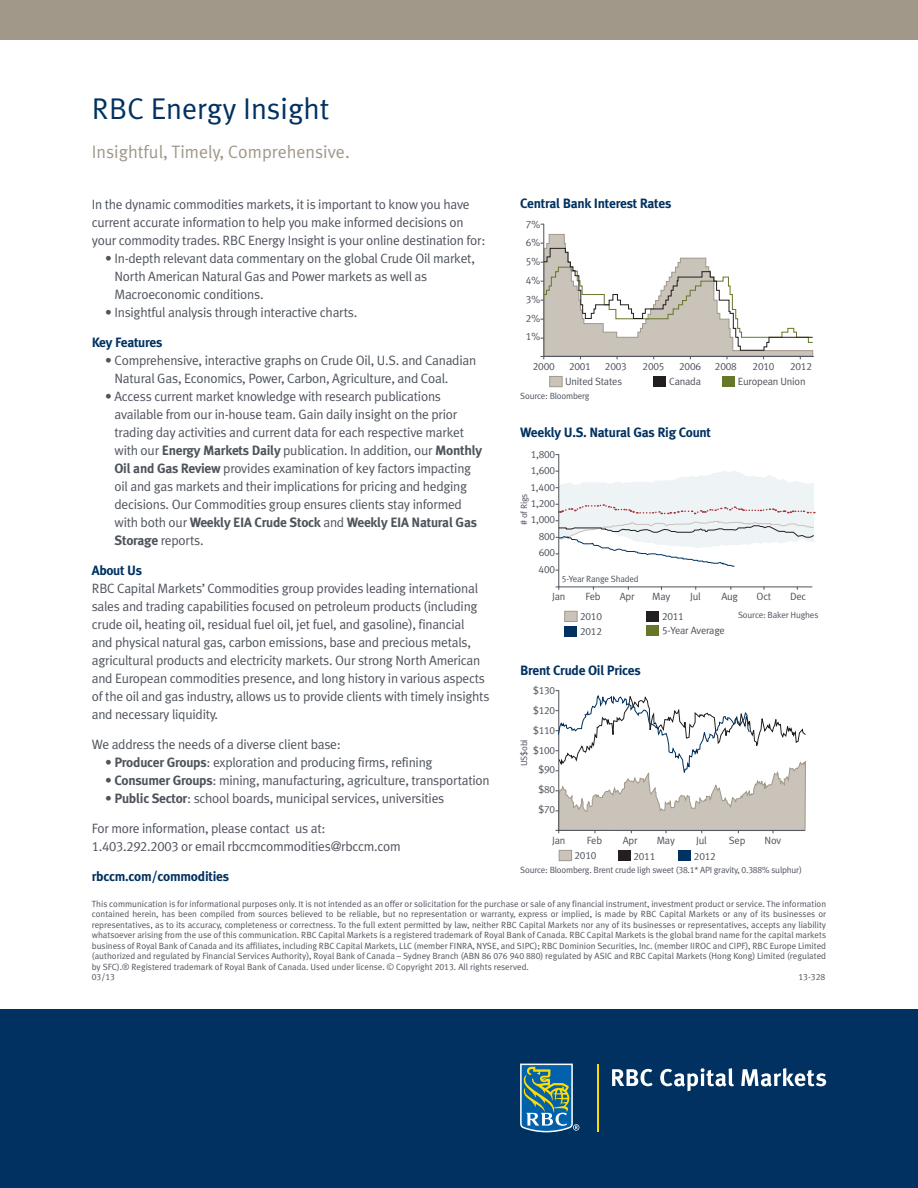
<style>
.page{position:relative;width:918px;height:1188px;background:#fff}
.page>*{position:absolute;margin:0;border:0;box-sizing:border-box;transform-origin:0 0}
.t1{font:30px "Meta Plus Normal";color:#003160}
.t2{font:18px "Meta Plus Normal";color:#a1988a}
.t3{font:13.5px/18px "Meta Plus Normal";letter-spacing:-.02em;color:#4e535c}
.t4{font:700 13.5px "Meta Plus";letter-spacing:-.02em;color:#003160}
.t5{font:700 13.5px "Meta Plus";letter-spacing:-.02em;color:#4e535c}
.t6{font:10.5px/16.4px "Meta Plus Normal Caps";letter-spacing:-.02em;color:#4e535c;text-align:justify}
.t7{font:10.5px "Meta Plus Normal";letter-spacing:-.02em;color:#4e535c}
.t8{font:9px/10.5px "Meta Plus Normal";letter-spacing:-.02em;color:#4e535c;text-align:justify}
.t9{font:9px "Meta Plus Normal Caps";color:#4e535c}
.s1{font-family:"Meta Plus";font-weight:700}
.s2{font-family:"Meta Plus Normal";font-weight:400}
.s3{font-family:"Meta Plus Normal Caps"}
</style>
<div class="page">
<div style="left:0;top:1010px;width:918px;height:178px;background:#003160"></div>
<div style="left:0;top:0;width:918px;height:40px;background:#a1988a"></div>
<svg style="left:520px;top:1064px;width:59px;height:68px;background:#4b8492"></svg>
<hr style="left:598px;top:1064px;width:1px;height:68px;background:#ffdc01">
<svg style="left:612px;top:1069px;width:41px;height:17px"></svg>
<svg style="left:660px;top:1068px;width:74px;height:23px"></svg>
<svg style="left:741px;top:1068px;width:85px;height:19px"></svg>
<svg style="left:541px;top:223px;width:273px;height:136px"></svg>
<div style="left:549px;top:376px;width:14px;height:11px;background:#c9c3ba;border:1px solid #a1988a"></div>
<div style="left:654px;top:376px;width:12px;height:11px;background:#231f20"></div>
<div style="left:723px;top:376px;width:12px;height:11px;background:#667729"></div>
<div style="left:564px;top:611px;width:14px;height:11px;background:#c9c3ba;border:1px solid #a1988a"></div>
<div style="left:647px;top:611px;width:12px;height:10px;background:#231f20"></div>
<div style="left:647px;top:626px;width:12px;height:10px;background:#667729"></div>
<svg style="left:556px;top:454px;width:259px;height:136px"></svg>
<div style="left:565px;top:626px;width:12px;height:10px;background:#003160"></div>
<div style="left:559px;top:850px;width:13px;height:11px;background:#c9c3ba;border:1px solid #a1988a"></div>
<div style="left:618px;top:851px;width:12px;height:10px;background:#231f20"></div>
<div style="left:679px;top:851px;width:12px;height:10px;background:#003160"></div>
<svg style="left:556px;top:690px;width:250px;height:143px"></svg>
<h1 class="t1" style="left:92px;top:91px;width:239px">RBC Energy Insight</h1>
<h2 class="t2" style="left:92px;top:142px;width:260px">Insightful, Timely, Comprehensive.</h2>
<p class="t3" style="left:92px;top:195px;width:395px">In the dynamic commodities markets, it is important to know you have current accurate information to help you make informed decisions on your commodity trades. RBC Energy Insight is your online destination for:</p>
<p class="t3" style="left:115px;top:249px;width:362px;text-indent:-9px">• In-depth relevant data commentary on the global Crude Oil market,<br>North American Natural Gas and Power markets as well as<br>Macroeconomic conditions.</p>
<p class="t3" style="left:105px;top:303px;width:254px">• Insightful analysis through interactive charts.</p>
<p class="t4" style="left:92px;top:334px;width:72px">Key Features</p>
<p class="t3" style="left:115px;top:351px;width:363px;text-indent:-9px">• Comprehensive, interactive graphs on Crude Oil, U.S. and Canadian<br>Natural Gas, Economics, Power, Carbon, Agriculture, and Coal.</p>
<p class="t3" style="left:115px;top:387px;width:369px;text-indent:-9px">• Access current market knowledge with research publications available from our in-house team. Gain daily insight on the prior trading day activities and current data for each respective market with our <span class="s1">Energy Markets Daily</span> publication. In addition, our <span class="s1">Monthly Oil and Gas Review</span> provides examination of key factors impacting oil and gas markets and their implications for pricing and hedging decisions. Our Commodities group ensures clients stay informed</p>
<p class="t5" style="left:115px;top:514px;width:364px"><span class="s2">with both our</span> Weekly EIA Crude Stock <span class="s2">and</span> Weekly EIA Natural Gas</p>
<p class="t3" style="left:115px;top:531px;width:91px"><span class="s1">Storage</span> reports.</p>
<p class="t4" style="left:92px;top:562px;width:52px">About Us</p>
<p class="t3" style="left:92px;top:579px;width:399px">RBC Capital Markets’ Commodities group provides leading international sales and trading capabilities focused on petroleum products (including crude oil, heating oil, residual fuel oil, jet fuel, and gasoline), financial<br>and physical natural gas, carbon emissions, base and precious metals, agricultural products and electricity markets. Our strong North American and European commodities presence, and long history in various aspects of the oil and gas industry, allows us to provide clients with timely insights and necessary liquidity.</p>
<p class="t3" style="left:92px;top:735px;width:251px">We address the needs of a diverse client base:</p>
<p class="t3" style="left:105px;top:753px;width:329px">• <span class="s1">Producer Groups</span>: exploration and producing firms, refining</p>
<p class="t3" style="left:105px;top:771px;width:386px">• <span class="s1">Consumer Groups</span>: mining, manufacturing, agriculture, transportation</p>
<p class="t3" style="left:105px;top:789px;width:341px">• <span class="s1">Public Sector</span>: school boards, municipal services, universities</p>
<p class="t3" style="left:92px;top:819px;width:311px">For more information, please contact us at:<br><span class="s3">1.403.292.2003</span> or email rbccmcommodities@rbccm.com</p>
<p class="t4" style="left:92px;top:868px;width:139px">rbccm.com/commodities</p>
<p class="t4" style="left:520px;top:196px;width:153px">Central Bank Interest Rates</p>
<p class="t6" style="left:526px;top:214px;width:16px;line-height:18.8px">7% 6% 5% 4% 3% 2% 1%</p>
<p class="t6" style="left:533px;top:358px;width:23px">2000</p>
<p class="t6" style="left:569px;top:358px;width:23px">2001</p>
<p class="t6" style="left:605px;top:358px;width:23px">2003</p>
<p class="t6" style="left:643px;top:358px;width:23px">2005</p>
<p class="t6" style="left:679px;top:358px;width:23px">2006</p>
<p class="t6" style="left:715px;top:358px;width:23px">2008</p>
<p class="t6" style="left:753px;top:358px;width:23px">2010</p>
<p class="t6" style="left:790px;top:358px;width:23px">2012</p>
<p class="t8" style="left:520px;top:390px;width:71px">Source: Bloomberg</p>
<p class="t7" style="left:565px;top:376px;width:59px">United States</p>
<p class="t7" style="left:669px;top:376px;width:33px">Canada</p>
<p class="t7" style="left:738px;top:376px;width:69px">European Union</p>
<p class="t4" style="left:520px;top:424px;width:193px">Weekly U.S. Natural Gas Rig Count</p>
<p class="t6" style="left:531px;top:446px;width:26px;text-align:right">1,800<br>1,600<br>1,400<br>1,200<br>1,000<br>800<br>600<br>400</p>
<p class="t7" style="left:552px;top:590px;width:15px">Jan</p>
<p class="t7" style="left:585px;top:590px;width:17px">Feb</p>
<p class="t7" style="left:620px;top:590px;width:16px">Apr</p>
<p class="t7" style="left:652px;top:590px;width:20px">May</p>
<p class="t7" style="left:690px;top:590px;width:12px">Jul</p>
<p class="t7" style="left:721px;top:590px;width:18px">Aug</p>
<p class="t7" style="left:757px;top:590px;width:16px">Oct</p>
<p class="t7" style="left:790px;top:590px;width:18px">Dec</p>
<p class="t6" style="left:580px;top:608px;width:23px">2010</p>
<p class="t6" style="left:662px;top:608px;width:23px">2011</p>
<p class="t8" style="left:738px;top:610px;width:82px">Source: Baker Hughes</p>
<p class="t7" style="left:662px;top:625px;width:64px"><span class="s3">5</span>-Year Average</p>
<p class="t8" style="left:519px;top:525px;width:33px;rotate:-90deg"># of Rigs</p>
<p class="t8" style="left:562px;top:573px;width:79px"><span class="s3">5</span>-Year Range Shaded</p>
<p class="t6" style="left:580px;top:623px;width:23px">2012</p>
<p class="t4" style="left:520px;top:662px;width:122px">Brent Crude Oil Prices</p>
<p class="t6" style="left:533px;top:680px;width:24px;line-height:19.8px;text-align:center">$130 $120 $110 $100 $90 $80 $70</p>
<p class="t7" style="left:552px;top:834px;width:15px">Jan</p>
<p class="t7" style="left:587px;top:834px;width:17px">Feb</p>
<p class="t7" style="left:623px;top:834px;width:16px">Apr</p>
<p class="t7" style="left:657px;top:834px;width:20px">May</p>
<p class="t7" style="left:696px;top:834px;width:12px">Jul</p>
<p class="t7" style="left:729px;top:834px;width:18px">Sep</p>
<p class="t7" style="left:765px;top:834px;width:18px">Nov</p>
<p class="t8" style="left:520px;top:864px;width:283px">Source: Bloomberg. Brent crude ligh sweet (<span class="s3">38.1</span>* API gravity, <span class="s3">0.388</span>% sulphur)</p>
<p class="t8" style="left:519px;top:766px;width:28px;rotate:-90deg">US$obl</p>
<p class="t6" style="left:575px;top:847px;width:23px">2010</p>
<p class="t6" style="left:633px;top:848px;width:23px">2011</p>
<p class="t6" style="left:694px;top:848px;width:23px">2012</p>
<p class="t8" style="left:92px;top:898px;width:736px">This communication is for informational purposes only. It is not intended as an offer or solicitation for the purchase or sale of any financial instrument, investment product or service. The information contained herein, has been compiled from sources believed to be reliable, but no representation or warranty, express or implied, is made by RBC Capital Markets or any of its businesses or representatives, as to its accuracy, completeness or correctness. To the full extent permitted by law, neither RBC Capital Markets nor any of its businesses or representatives, accepts any liability whatsoever arising from the use of this communication. RBC Capital Markets is a registered trademark of Royal Bank of Canada. RBC Capital Markets is the global brand name for the capital markets business of Royal Bank of Canada and its affiliates, including RBC Capital Markets, LLC (member FINRA, NYSE, and SIPC); RBC Dominion Securities, Inc. (member IIROC and CIPF), RBC Europe Limited (authorized and regulated by Financial Services Authority), Royal Bank of Canada – Sydney Branch (ABN <span class="s3">86 076 940 880</span>) regulated by ASIC and RBC Capital Markets (Hong Kong) Limited (regulated by SFC).® Registered trademark of Royal Bank of Canada. Used under license. © Copyright <span class="s3">2013</span>. All rights reserved.</p>
<p class="t9" style="left:92px;top:972px;width:25px">03/13</p>
<p class="t9" style="left:799px;top:972px;width:28px">13-328</p>
</div>
